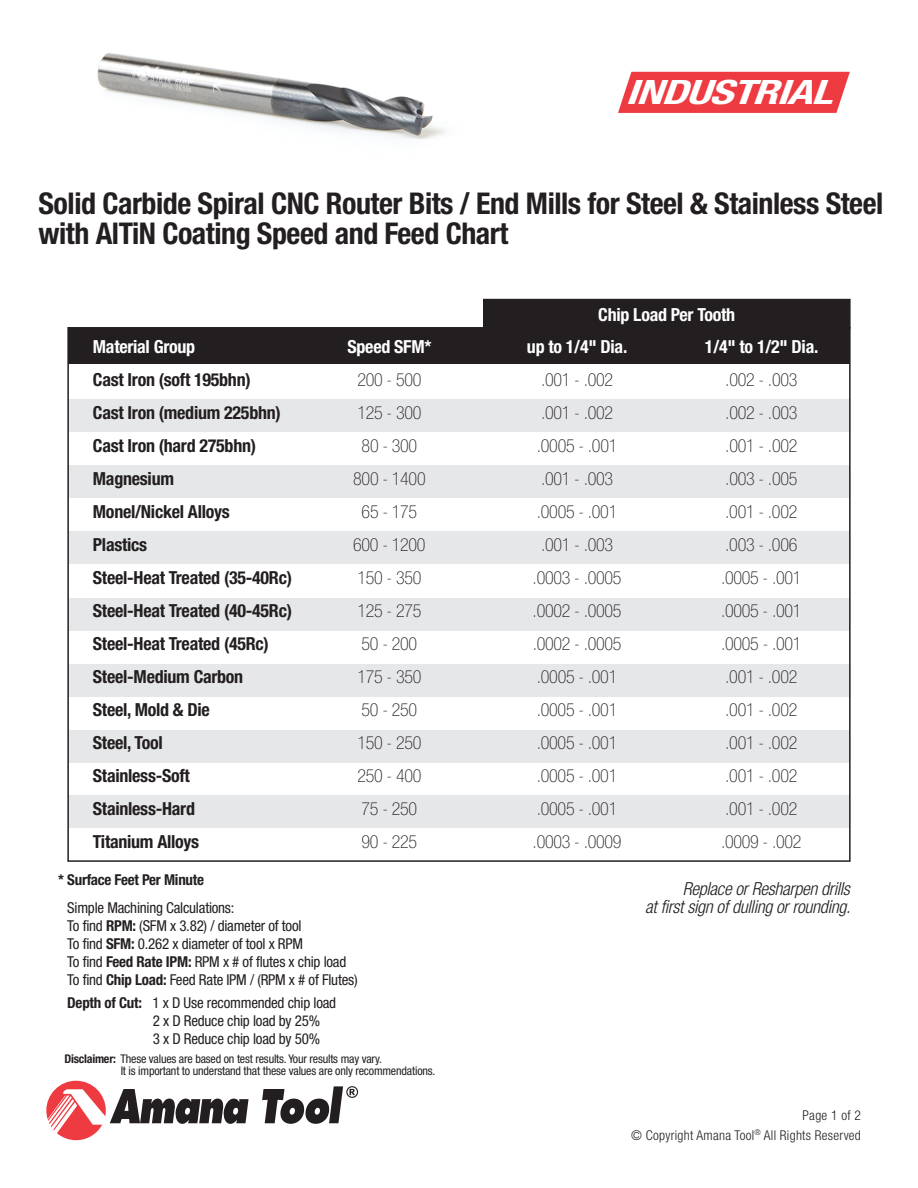
<style>
.page{position:relative;width:918px;height:1188px;background:#fff}
.page>*{position:absolute;margin:0;border:0;box-sizing:border-box;transform-origin:0 0}
.t1{font:italic 700 condensed 33.6px "Helvetica Neue";letter-spacing:-.025em;color:#fff;scale:1.35 1}
.t2{font:700 condensed 30px/30px "Helvetica Neue";letter-spacing:-.015em;color:#231f20}
.t3{font:100 condensed 18px "Helvetica Neue";letter-spacing:-.015em;color:#231f20}
.t4{font:700 condensed 18px "Helvetica Neue";letter-spacing:-.015em;color:#231f20}
.t5{font:700 condensed 18px "Helvetica Neue";letter-spacing:-.015em;color:#fff}
.t6{font:italic 300 condensed 18px/18px "Helvetica Neue";letter-spacing:-.015em;color:#231f20;text-align:right}
.t7{font:condensed 15px/18px "Helvetica Neue";letter-spacing:-.015em;color:#231f20}
.t8{font:700 condensed 15px "Helvetica Neue";letter-spacing:-.015em;color:#231f20}
.t9{font:300 condensed 13.5px "Helvetica Neue";letter-spacing:.02em;color:#231f20}
.t10{font:condensed 12px/12px "Helvetica Neue";letter-spacing:-.015em;color:#231f20}
.s1{font-weight:700}
</style>
<div class="page">
<div style="left:483px;top:299px;width:368px;height:30px;background:#231f20"></div>
<svg style="left:262px;top:1086px;width:96px;height:38px"></svg>
<svg style="left:46px;top:1081px;width:203px;height:59px"></svg>
<svg style="left:618px;top:72px;width:232px;height:41px"></svg>
<div style="left:68px;top:399px;width:782px;height:33px;background:#e6e7e9"></div>
<div style="left:68px;top:465px;width:782px;height:33px;background:#e6e7e9"></div>
<div style="left:68px;top:531px;width:782px;height:33px;background:#e6e7e9"></div>
<div style="left:68px;top:598px;width:782px;height:33px;background:#e6e7e9"></div>
<div style="left:68px;top:664px;width:782px;height:33px;background:#e6e7e9"></div>
<div style="left:68px;top:730px;width:782px;height:33px;background:#e6e7e9"></div>
<div style="left:68px;top:795px;width:782px;height:33px;background:#e6e7e9"></div>
<div style="left:68px;top:328px;width:782px;height:36px;background:#231f20"></div>
<img style="left:97px;top:53px;width:350px;height:87px">
<h1 class="t1" style="left:626px;top:72px;width:154px">INDUSTRIAL</h1>
<h2 class="t2" style="left:39px;top:188px;width:846px">Solid Carbide Spiral CNC Router Bits / End Mills for Steel &amp; Stainless Steel with AlTiN Coating Speed and Feed Chart</h2>
<p class="t5" style="left:598px;top:304px;width:138px">Chip Load Per Tooth</p>
<p class="t5" style="left:93px;top:335px;width:104px">Material Group</p>
<p class="t5" style="left:348px;top:335px;width:85px">Speed SFM*</p>
<p class="t5" style="left:527px;top:335px;width:102px">up to 1/4" Dia.</p>
<p class="t5" style="left:705px;top:335px;width:115px">1/4" to 1/2" Dia.</p>
<p class="t4" style="left:93px;top:368px;width:159px">Cast Iron (soft 195bhn)</p>
<p class="t3" style="left:357px;top:369px;width:65px">200 - 500</p>
<p class="t3" style="left:541px;top:369px;width:74px">.001 - .002</p>
<p class="t3" style="left:725px;top:369px;width:74px">.002 - .003</p>
<p class="t4" style="left:93px;top:401px;width:189px">Cast Iron (medium 225bhn)</p>
<p class="t3" style="left:357px;top:402px;width:65px">125 - 300</p>
<p class="t3" style="left:541px;top:402px;width:74px">.001 - .002</p>
<p class="t3" style="left:725px;top:402px;width:74px">.002 - .003</p>
<p class="t4" style="left:93px;top:434px;width:165px">Cast Iron (hard 275bhn)</p>
<p class="t3" style="left:362px;top:435px;width:57px">80 - 300</p>
<p class="t3" style="left:537px;top:435px;width:82px">.0005 - .001</p>
<p class="t3" style="left:725px;top:435px;width:74px">.001 - .002</p>
<p class="t4" style="left:93px;top:467px;width:83px">Magnesium</p>
<p class="t3" style="left:353px;top:468px;width:74px">800 - 1400</p>
<p class="t3" style="left:541px;top:468px;width:74px">.001 - .003</p>
<p class="t3" style="left:725px;top:468px;width:74px">.003 - .005</p>
<p class="t4" style="left:93px;top:500px;width:138px">Monel/Nickel Alloys</p>
<p class="t3" style="left:362px;top:501px;width:57px">65 - 175</p>
<p class="t3" style="left:537px;top:501px;width:82px">.0005 - .001</p>
<p class="t3" style="left:725px;top:501px;width:74px">.001 - .002</p>
<p class="t4" style="left:93px;top:533px;width:56px">Plastics</p>
<p class="t3" style="left:353px;top:534px;width:74px">600 - 1200</p>
<p class="t3" style="left:541px;top:534px;width:74px">.001 - .003</p>
<p class="t3" style="left:725px;top:534px;width:74px">.003 - .006</p>
<p class="t4" style="left:93px;top:566px;width:201px">Steel-Heat Treated (35-40Rc)</p>
<p class="t3" style="left:357px;top:567px;width:65px">150 - 350</p>
<p class="t3" style="left:533px;top:567px;width:90px">.0003 - .0005</p>
<p class="t3" style="left:721px;top:567px;width:82px">.0005 - .001</p>
<p class="t4" style="left:93px;top:599px;width:201px">Steel-Heat Treated (40-45Rc)</p>
<p class="t3" style="left:357px;top:600px;width:65px">125 - 275</p>
<p class="t3" style="left:533px;top:600px;width:90px">.0002 - .0005</p>
<p class="t3" style="left:721px;top:600px;width:82px">.0005 - .001</p>
<p class="t4" style="left:93px;top:632px;width:178px">Steel-Heat Treated (45Rc)</p>
<p class="t3" style="left:362px;top:633px;width:57px">50 - 200</p>
<p class="t3" style="left:533px;top:633px;width:90px">.0002 - .0005</p>
<p class="t3" style="left:721px;top:633px;width:82px">.0005 - .001</p>
<p class="t4" style="left:93px;top:665px;width:152px">Steel-Medium Carbon</p>
<p class="t3" style="left:357px;top:666px;width:65px">175 - 350</p>
<p class="t3" style="left:537px;top:666px;width:82px">.0005 - .001</p>
<p class="t3" style="left:725px;top:666px;width:74px">.001 - .002</p>
<p class="t4" style="left:93px;top:698px;width:118px">Steel, Mold &amp; Die</p>
<p class="t3" style="left:362px;top:699px;width:57px">50 - 250</p>
<p class="t3" style="left:537px;top:699px;width:82px">.0005 - .001</p>
<p class="t3" style="left:725px;top:699px;width:74px">.001 - .002</p>
<p class="t4" style="left:93px;top:731px;width:71px">Steel, Tool</p>
<p class="t3" style="left:357px;top:732px;width:65px">150 - 250</p>
<p class="t3" style="left:537px;top:732px;width:82px">.0005 - .001</p>
<p class="t3" style="left:725px;top:732px;width:74px">.001 - .002</p>
<p class="t4" style="left:93px;top:764px;width:99px">Stainless-Soft</p>
<p class="t3" style="left:357px;top:765px;width:65px">250 - 400</p>
<p class="t3" style="left:537px;top:765px;width:82px">.0005 - .001</p>
<p class="t3" style="left:725px;top:765px;width:74px">.001 - .002</p>
<p class="t4" style="left:93px;top:797px;width:104px">Stainless-Hard</p>
<p class="t3" style="left:362px;top:798px;width:57px">75 - 250</p>
<p class="t3" style="left:537px;top:798px;width:82px">.0005 - .001</p>
<p class="t3" style="left:725px;top:798px;width:74px">.001 - .002</p>
<p class="t4" style="left:93px;top:830px;width:108px">Titanium Alloys</p>
<p class="t3" style="left:362px;top:831px;width:57px">90 - 225</p>
<p class="t3" style="left:533px;top:831px;width:90px">.0003 - .0009</p>
<p class="t3" style="left:721px;top:831px;width:82px">.0009 - .002</p>
<p class="t8" style="left:58px;top:871px;width:147px">* Surface Feet Per Minute</p>
<p class="t7" style="left:67px;top:899px;width:292px">Simple Machining Calculations:<br>To find <span class="s1">RPM:</span> (SFM x 3.82) / diameter of tool<br>To find <span class="s1">SFM:</span> 0.262 x diameter of tool x RPM<br>To find <span class="s1">Feed Rate IPM:</span> RPM x # of flutes x chip load To find <span class="s1">Chip Load:</span> Feed Rate IPM / (RPM x # of Flutes)</p>
<p class="t7" style="left:153px;top:993px;width:185px;text-indent:-86px"><span class="s1">Depth of Cut:</span> 1 x D Use recommended chip load<br>2 x D Reduce chip load by 25%<br>3 x D Reduce chip load by 50%</p>
<p class="t10" style="left:121px;top:1053px;width:316px;text-indent:-56px"><span class="s1">Disclaimer:</span> These values are based on test results. Your results may vary.<br>It is important to understand that these values are only recommendations.</p>
<p class="t6" style="left:645px;top:879px;width:207px">Replace or Resharpen drills<br>at first sign of dulling or rounding.</p>
<p class="t9" style="left:803px;top:1108px;width:60px">Page 1 of 2</p>
<p class="t9" style="left:631px;top:1127px;width:231px">© Copyright Amana Tool<sup>®</sup> All Rights Reserved</p>
</div>
